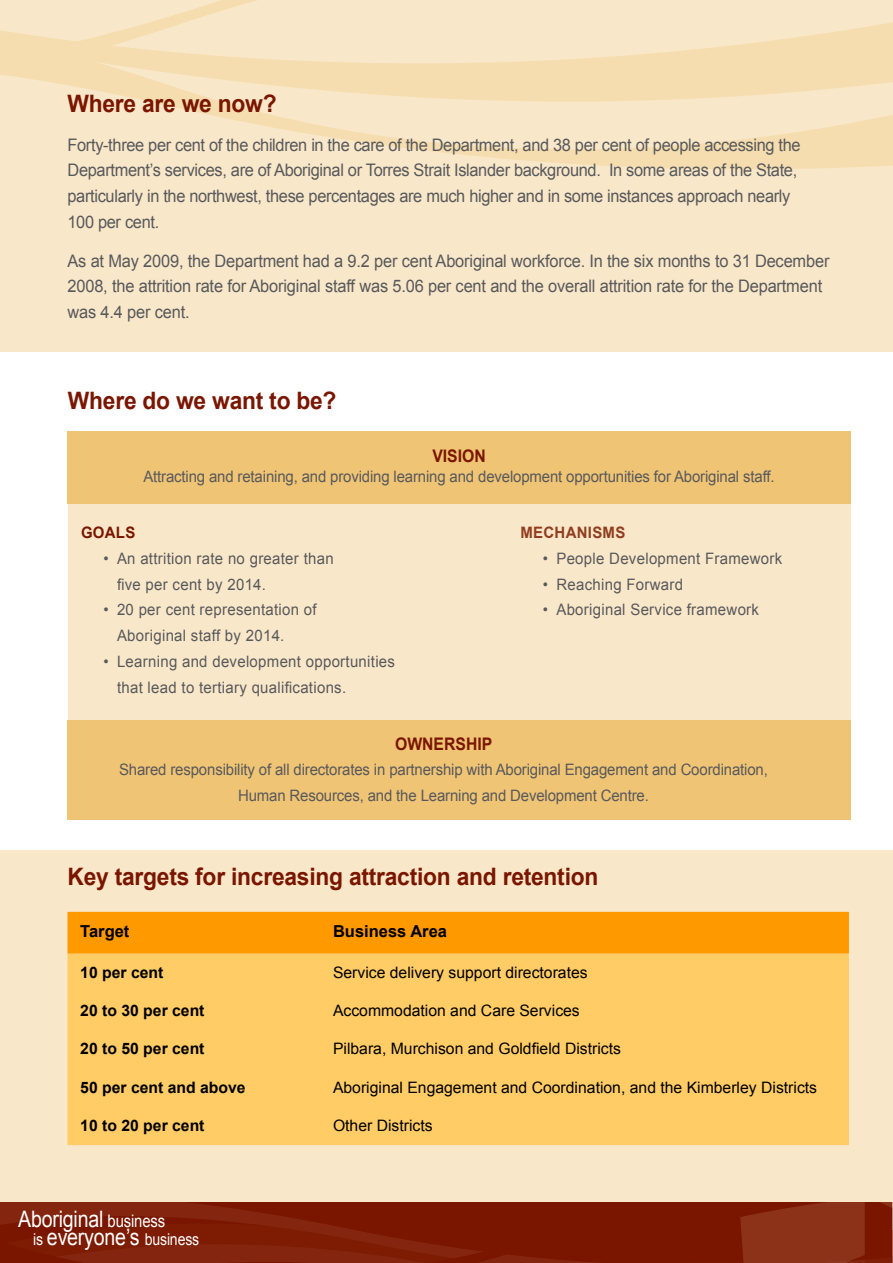
<style>
.page{position:relative;width:893px;height:1263px;background:#fff}
.page>*{position:absolute;margin:0;border:0;box-sizing:border-box;transform-origin:0 0}
.t1{font:700 24px "Arial";letter-spacing:-.01em;color:#7a1600;scale:.95 1}
.t2{font:22.65px "Arial";letter-spacing:-.01em;color:#fff;scale:.86 1}
.t3{font:700 17.4px "Arial";color:#7a1600;scale:.91 1}
.t4{font:17.25px/25.8px "Arial";letter-spacing:-.02em;color:#58595b;scale:.95 1}
.t5{font:700 16.5px "Arial";color:#000}
.t6{font:16.35px "Arial";letter-spacing:-.01em;color:#fff;scale:.86 1}
.t7{font:15.75px/25.8px "Arial";letter-spacing:.02em;color:#58595b;scale:.95 1}
.t8{font:15.75px/25.8px "Arial";letter-spacing:-.01em;color:#58595b;text-align:center;scale:.95 1}
.t9{font:15.75px "Arial";color:#000}
.t10{font:700 15.75px "Arial";color:#000}
.t11{font:700 15.75px "Arial";letter-spacing:.02em;color:#913d20;scale:.95 1}
.t12{font:700 15.75px "Arial";letter-spacing:.02em;color:#7a1600;scale:.95 1}
.s1{font-size:17.25px}
.s2{font-size:22.65px}
</style>
<div class="page">
<svg style="left:0;top:1202px;width:893px;height:61px;background:#7e1d06"></svg>
<div style="left:0;top:850px;width:893px;height:352px;background:#f9e7c9"></div>
<div style="left:0;top:0;width:893px;height:351px;background:#f9e7c9"></div>
<svg style="left:0;top:0;width:893px;height:169px"></svg>
<div style="left:68px;top:498px;width:783px;height:222px;background:#f9e7c9"></div>
<div style="left:68px;top:720px;width:783px;height:99px;background:#f0c475"></div>
<div style="left:68px;top:432px;width:783px;height:72px;background:#f0c475"></div>
<div style="left:68px;top:912px;width:781px;height:42px;background:#f90"></div>
<div style="left:68px;top:954px;width:781px;height:191px;background:#fc6"></div>
<h1 class="t1" style="left:68px;top:88px;width:222px">Where are we now?</h1>
<p class="t4" style="left:68px;top:132px;width:773px">Forty-three per cent of the children in the care of the Department, and 38 per cent of people accessing the Department’s services, are of Aboriginal or Torres Strait Islander background. In some areas of the State, particularly in the northwest, these percentages are much higher and in some instances approach nearly 100 per cent.</p>
<p class="t4" style="left:68px;top:248px;width:804px">As at May 2009, the Department had a 9.2 per cent Aboriginal workforce. In the six months to 31 December<br>2008, the attrition rate for Aboriginal staff was 5.06 per cent and the overall attrition rate for the Department was 4.4 per cent.</p>
<h1 class="t1" style="left:68px;top:385px;width:284px">Where do we want to be?</h1>
<p class="t3" style="left:432px;top:444px;width:60px">VISION</p>
<p class="t8" style="left:143px;top:464px;width:666px">Attracting and retaining, and providing learning and development opportunities for Aboriginal staff.</p>
<p class="t12" style="left:81px;top:522px;width:59px">GOALS</p>
<p class="t7" style="left:117px;top:545px;width:230px;text-indent:-13px">• An attrition rate no greater than five per cent by 2014.</p>
<p class="t7" style="left:117px;top:597px;width:212px;text-indent:-13px">• 20 per cent representation of<br>Aboriginal staff by 2014.</p>
<p class="t7" style="left:117px;top:649px;width:294px;text-indent:-13px">• Learning and development opportunities that lead to tertiary qualifications.</p>
<p class="t11" style="left:520px;top:522px;width:112px">MECHANISMS</p>
<p class="t7" style="left:543px;top:546px;width:254px">• People Development Framework</p>
<p class="t7" style="left:543px;top:571px;width:149px">• Reaching Forward</p>
<p class="t7" style="left:543px;top:597px;width:229px">• Aboriginal Service framework</p>
<p class="t3" style="left:395px;top:732px;width:108px">OWNERSHIP</p>
<p class="t8" style="left:119px;top:757px;width:684px">Shared responsibility of all directorates in partnership with Aboriginal Engagement and Coordination,<br>Human Resources, and the Learning and Development Centre.</p>
<h1 class="t1" style="left:68px;top:860px;width:560px">Key targets for increasing attraction and retention</h1>
<p class="t5" style="left:80px;top:920px;width:51px">Target</p>
<p class="t5" style="left:333px;top:920px;width:116px">Business Area</p>
<p class="t10" style="left:80px;top:962px;width:85px">10 per cent</p>
<p class="t9" style="left:333px;top:962px;width:256px">Service delivery support directorates</p>
<p class="t10" style="left:80px;top:1000px;width:126px">20 to 30 per cent</p>
<p class="t9" style="left:333px;top:1000px;width:248px">Accommodation and Care Services</p>
<p class="t10" style="left:80px;top:1038px;width:126px">20 to 50 per cent</p>
<p class="t9" style="left:333px;top:1039px;width:289px">Pilbara, Murchison and Goldfield Districts</p>
<p class="t10" style="left:80px;top:1077px;width:167px">50 per cent and above</p>
<p class="t9" style="left:333px;top:1077px;width:486px">Aboriginal Engagement and Coordination, and the Kimberley Districts</p>
<p class="t10" style="left:80px;top:1115px;width:126px">10 to 20 per cent</p>
<p class="t9" style="left:333px;top:1115px;width:101px">Other Districts</p>
<h2 class="t2" style="left:18px;top:1204px;width:173px">Aboriginal <span class="s1">business</span></h2>
<p class="t6" style="left:33px;top:1228px;width:195px">is <span class="s2">everyone’s</span> business</p>
</div>
